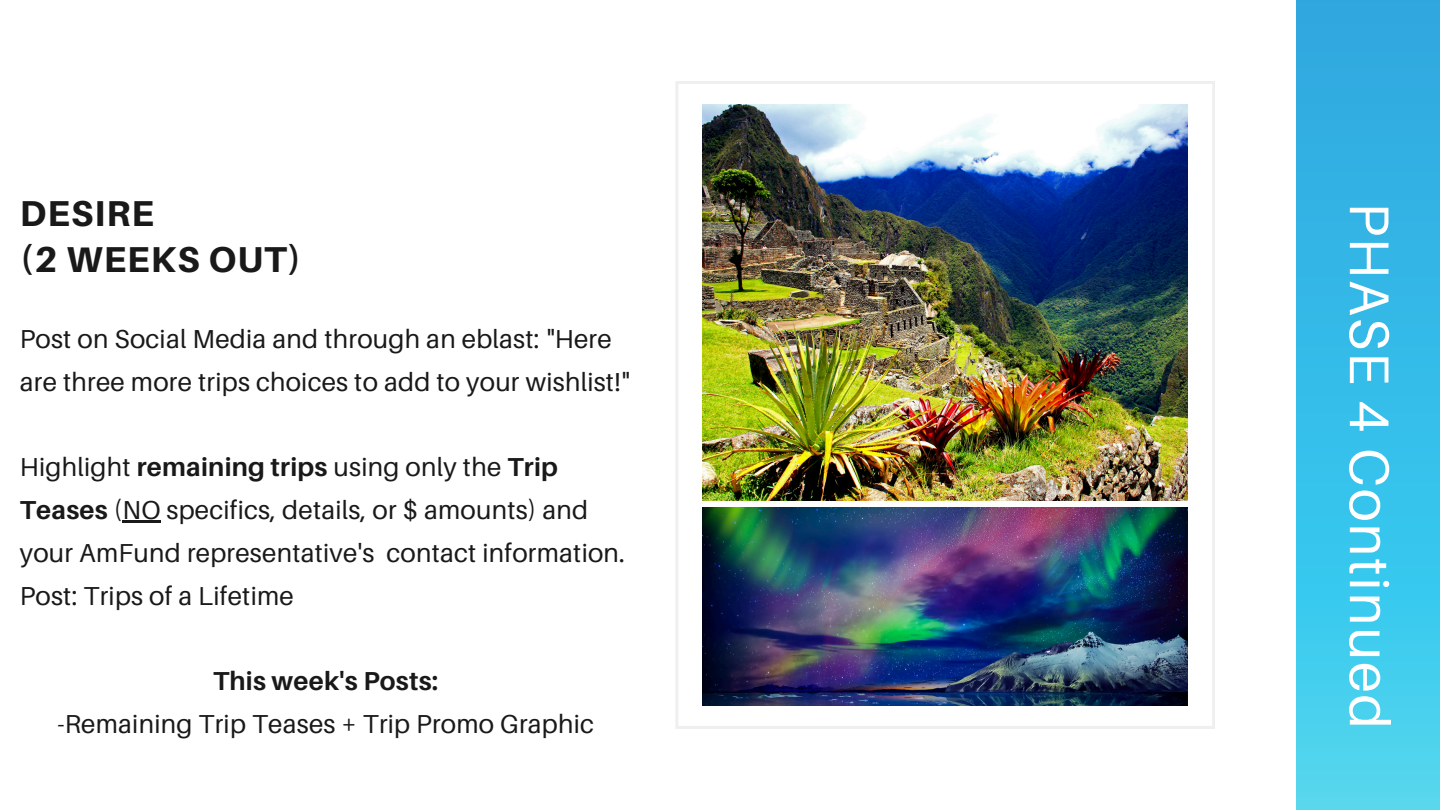
<style>
.page{position:relative;width:1440px;height:810px;background:#fff}
.page>*{position:absolute;margin:0;border:0;box-sizing:border-box;transform-origin:0 0}
.t1{font:56px "Aileron";letter-spacing:.03em;color:#fff}
.t2{font:800 36px/46.5px "Aileron";letter-spacing:.03em;color:#191919}
.t3{font:26px/42.8px "Aileron";letter-spacing:.01em;color:#191919}
.t4{font:700 26px "Aileron";letter-spacing:.01em;color:#191919}
.s1{font-weight:700}
</style>
<div class="page">
<div style="left:1297px;top:0;width:143px;height:810px;background:linear-gradient(to bottom,#2aa6e0,#48d6f1)"></div>
<svg style="left:676px;top:81px;width:539px;height:648px"></svg>
<img style="left:703px;top:104px;width:484px;height:396px">
<img style="left:703px;top:508px;width:484px;height:198px">
<hr style="left:122px;top:521px;width:39px;height:2px;background:#191919">
<h2 class="t2" style="left:20px;top:189px;width:283px">DESIRE<br>(2 WEEKS OUT)</h2>
<p class="t3" style="left:20px;top:317px;width:611px">Post on Social Media and through an eblast: "Here are three more trips choices to add to your wishlist!"</p>
<p class="t3" style="left:20px;top:445px;width:607px">Highlight <span class="s1">remaining trips</span> using only the <span class="s1">Trip<br>Teases</span> (NO specifics, details, or $ amounts) and your AmFund representative's contact information.</p>
<p class="t3" style="left:20px;top:574px;width:276px">Post: Trips of a Lifetime</p>
<p class="t4" style="left:213px;top:665px;width:227px">This week's Posts:</p>
<p class="t3" style="left:57px;top:702px;width:538px">-Remaining Trip Teases + Trip Promo Graphic</p>
<p class="t1" style="left:1404px;top:202px;width:528px;rotate:90deg">PHASE 4 Continued</p>
</div>
